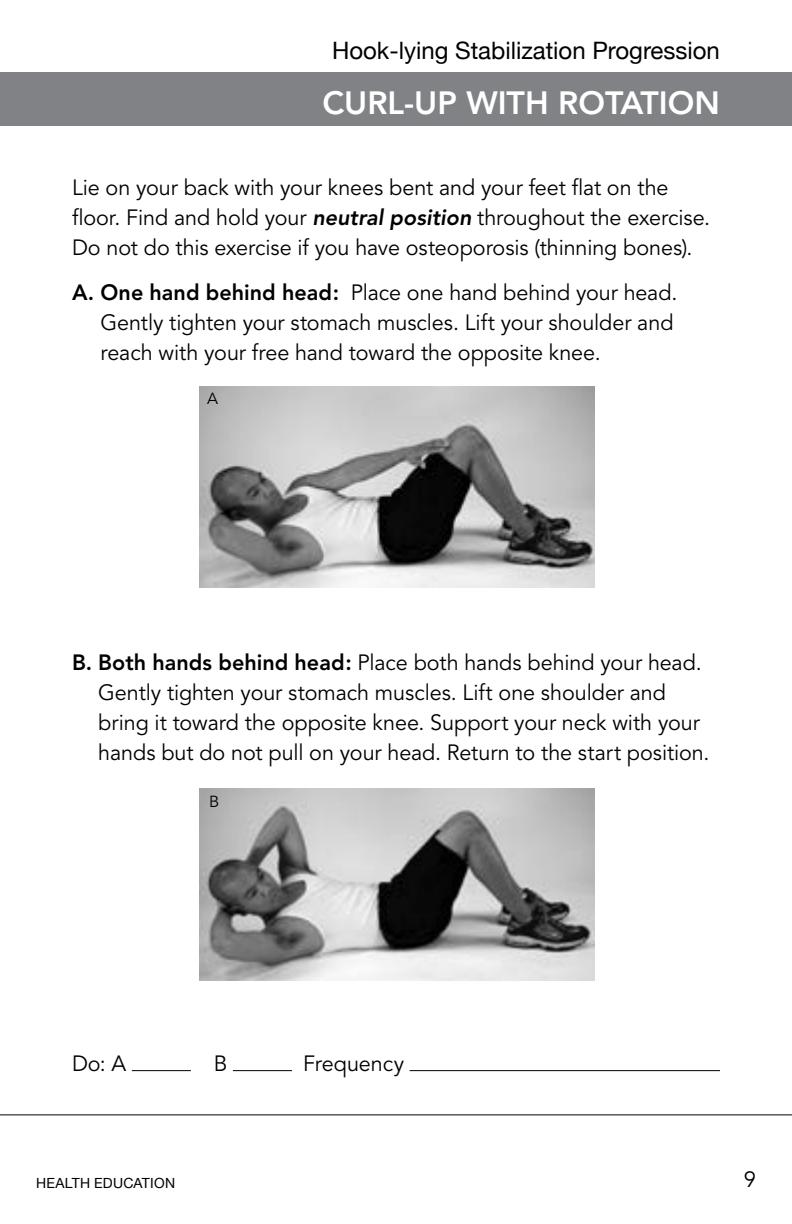
<style>
.page{position:relative;width:792px;height:1224px;background:#fff}
.page>*{position:absolute;margin:0;border:0;box-sizing:border-box;transform-origin:0 0}
.t1{font:800 32px "Avenir";color:#fff}
.t2{font:24px "Helvetica Neue";color:#000}
.TEXT{font:22px/30px "Avenir";letter-spacing:-.005em;color:#000}
.t3{font:16px "Avenir";color:#000}
.t4{font:14px "Helvetica Neue";letter-spacing:.02em;color:#000}
.s1{font-weight:800;font-style:italic}
.s2{font-weight:800}
</style>
<div class="page">
<div style="left:0;top:72px;width:792px;height:54px;background:#808285"></div>
<hr style="left:0;top:1114px;width:792px;height:1px;background:#000">
<hr style="left:132px;top:1070px;width:59px;height:1px;background:#000">
<hr style="left:233px;top:1070px;width:59px;height:1px;background:#000">
<hr style="left:410px;top:1070px;width:310px;height:1px;background:#000">
<img style="left:199px;top:386px;width:396px;height:202px">
<img style="left:199px;top:789px;width:396px;height:192px">
<p class="t2" style="left:332px;top:33px;width:389px">Hook-lying Stabilization Progression</p>
<p class="t1" style="left:322px;top:84px;width:399px">CURL-UP WITH ROTATION</p>
<p class="TEXT" style="left:72px;top:173px;width:640px">Lie on your back with your knees bent and your feet flat on the floor. Find and hold your <span class="s1">neutral position</span> throughout the exercise.<br>Do not do this exercise if you have osteoporosis (thinning bones).</p>
<p class="TEXT" style="left:101px;top:278px;width:578px;text-indent:-29px"><span class="s2">A. One hand behind head:</span> Place one hand behind your head.<br>Gently tighten your stomach muscles. Lift your shoulder and reach with your free hand toward the opposite knee.</p>
<p class="t3" style="left:207px;top:390px;width:12px">A</p>
<p class="TEXT" style="left:98px;top:648px;width:613px;text-indent:-26px"><span class="s2">B. Both hands behind head:</span> Place both hands behind your head.<br>Gently tighten your stomach muscles. Lift one shoulder and bring it toward the opposite knee. Support your neck with your hands but do not pull on your head. Return to the start position.</p>
<p class="t3" style="left:209px;top:792px;width:12px">B</p>
<p class="TEXT" style="left:72px;top:1049px;width:56px">Do: A</p>
<p class="TEXT" style="left:214px;top:1049px;width:15px">B</p>
<p class="TEXT" style="left:303px;top:1049px;width:102px">Frequency</p>
<p class="t4" style="left:36px;top:1173px;width:141px">HEALTH EDUCATION</p>
<p class="TEXT" style="left:744px;top:1166px;width:14px">9</p>
</div>
